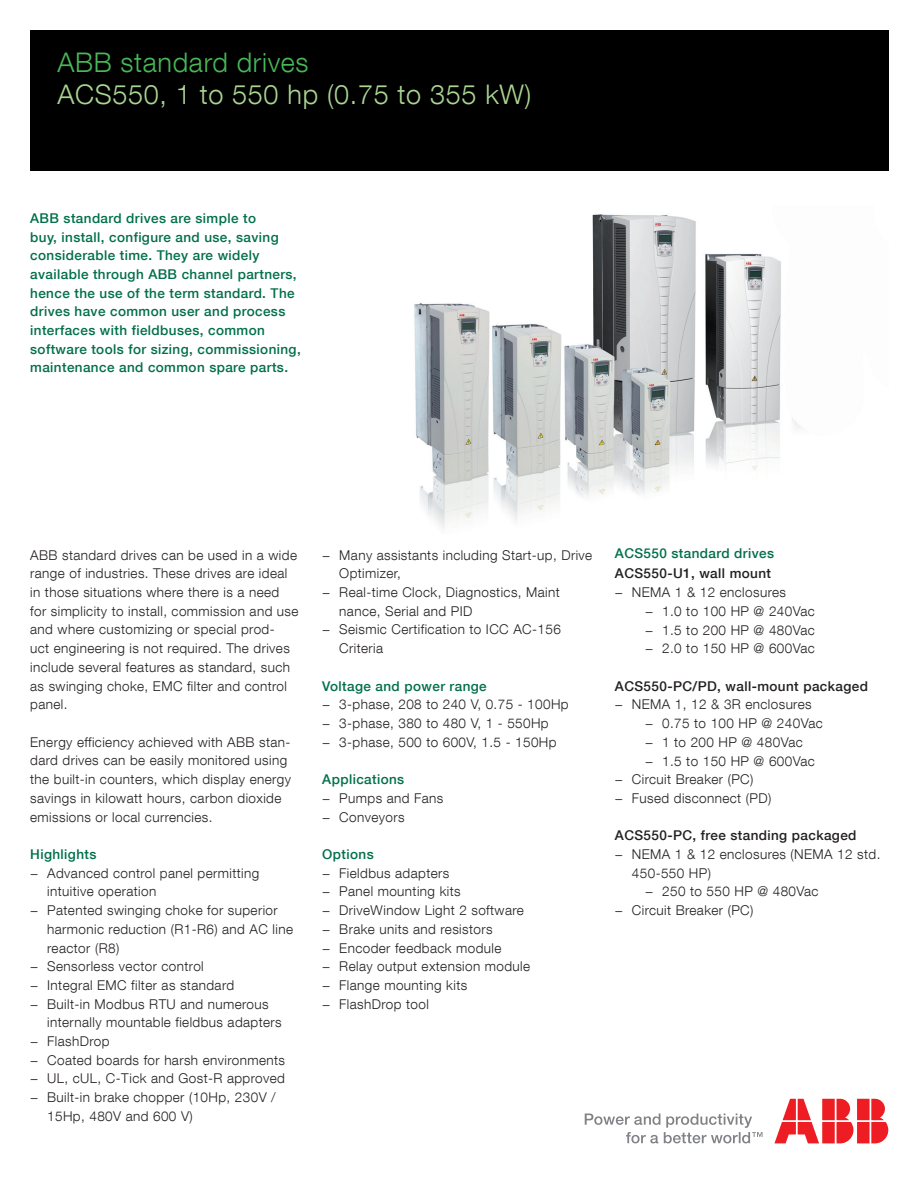
<style>
.page{position:relative;width:918px;height:1188px;background:#fff}
.page>*{position:absolute;margin:0;border:0;box-sizing:border-box;transform-origin:0 0}
.t1{font:300 27px "ABB Neue Helvetica";letter-spacing:.025em;color:#abd593}
.t2{font:300 27px "ABB Neue Helvetica";letter-spacing:.025em;color:#49b857}
.t3{font:300 13.5px/18.8px "ABB Neue Helvetica";letter-spacing:.03em;color:#231f20}
.t4{font:500 13.5px/18.8px "ABB Neue Helvetica";letter-spacing:.03em;color:#006f49}
.t5{font:500 13.5px "ABB Neue Helvetica";letter-spacing:.03em;color:#231f20}
</style>
<div class="page">
<svg style="left:585px;top:1114px;width:178px;height:29px"></svg>
<svg style="left:774px;top:1099px;width:114px;height:44px"></svg>
<div style="left:30px;top:30px;width:858px;height:141px;background:#000"></div>
<img style="left:414px;top:214px;width:388px;height:316px">
<h1 class="t2" style="left:57px;top:46px;width:253px">ABB standard drives</h1>
<h1 class="t1" style="left:57px;top:77px;width:475px">ACS550, 1 to 550 hp (0.75 to 355 kW)</h1>
<p class="t4" style="left:30px;top:208px;width:272px">ABB standard drives are simple to<br>buy, install, configure and use, saving considerable time. They are widely available through ABB channel partners, hence the use of the term standard. The drives have common user and process interfaces with fieldbuses, common software tools for sizing, commissioning, maintenance and common spare parts.</p>
<p class="t3" style="left:30px;top:545px;width:270px">ABB standard drives can be used in a wide range of industries. These drives are ideal in those situations where there is a need for simplicity to install, commission and use and where customizing or special prod-<br>uct engineering is not required. The drives include several features as standard, such as swinging choke, EMC filter and control panel.</p>
<p class="t3" style="left:30px;top:732px;width:262px">Energy efficiency achieved with ABB stan&shy;dard drives can be easily monitored using the built-in counters, which display energy savings in kilowatt hours, carbon dioxide emissions or local currencies.</p>
<p class="t4" style="left:30px;top:845px;width:68px">Highlights</p>
<p class="t3" style="left:30px;top:863px;width:231px">− Advanced control panel permitting</p>
<p class="t3" style="left:47px;top:882px;width:111px">intuitive operation</p>
<p class="t3" style="left:30px;top:901px;width:249px">− Patented swinging choke for superior</p>
<p class="t3" style="left:47px;top:919px;width:247px">harmonic reduction (R1-R6) and AC line</p>
<p class="t3" style="left:47px;top:938px;width:74px">reactor (R8)</p>
<p class="t3" style="left:30px;top:957px;width:175px">− Sensorless vector control</p>
<p class="t3" style="left:30px;top:975px;width:205px">− Integral EMC filter as standard</p>
<p class="t3" style="left:30px;top:994px;width:240px">− Built-in Modbus RTU and numerous</p>
<p class="t3" style="left:47px;top:1013px;width:236px">internally mountable fieldbus adapters</p>
<p class="t3" style="left:30px;top:1032px;width:81px">− FlashDrop</p>
<p class="t3" style="left:30px;top:1050px;width:256px">− Coated boards for harsh environments</p>
<p class="t3" style="left:30px;top:1069px;width:256px">− UL, cUL, C-Tick and Gost-R approved</p>
<p class="t3" style="left:30px;top:1088px;width:247px">− Built-in brake chopper (10Hp, 230V /</p>
<p class="t3" style="left:47px;top:1106px;width:147px">15Hp, 480V and 600 V)</p>
<p class="t3" style="left:322px;top:545px;width:271px">− Many assistants including Start-up, Drive</p>
<p class="t3" style="left:339px;top:564px;width:63px">Optimizer,</p>
<p class="t3" style="left:322px;top:583px;width:239px">− Real-time Clock, Diagnostics, Maint</p>
<p class="t3" style="left:339px;top:601px;width:135px">nance, Serial and PID</p>
<p class="t3" style="left:322px;top:620px;width:240px">− Seismic Certification to ICC AC-156</p>
<p class="t3" style="left:339px;top:639px;width:45px">Criteria</p>
<p class="t4" style="left:322px;top:676px;width:166px">Voltage and power range</p>
<p class="t3" style="left:322px;top:695px;width:248px">− 3-phase, 208 to 240 V, 0.75 - 100Hp − 3-phase, 380 to 480 V, 1 - 550Hp<br>− 3-phase, 500 to 600V, 1.5 - 150Hp</p>
<p class="t4" style="left:322px;top:770px;width:83px">Applications</p>
<p class="t3" style="left:322px;top:788px;width:123px">− Pumps and Fans − Conveyors</p>
<p class="t4" style="left:322px;top:844px;width:53px">Options</p>
<p class="t3" style="left:322px;top:863px;width:209px">− Fieldbus adapters<br>− Panel mounting kits<br>− DriveWindow Light 2 software − Brake units and resistors<br>− Encoder feedback module<br>− Relay output extension module − Flange mounting kits<br>− FlashDrop tool</p>
<p class="t4" style="left:615px;top:544px;width:161px">ACS550 standard drives</p>
<p class="t5" style="left:615px;top:565px;width:158px">ACS550-U1, wall mount</p>
<p class="t3" style="left:645px;top:583px;width:171px;text-indent:-30px">− NEMA 1 &amp; 12 enclosures<br>− 1.0 to 100 HP @ 240Vac − 1.5 to 200 HP @ 480Vac − 2.0 to 150 HP @ 600Vac</p>
<p class="t5" style="left:615px;top:678px;width:255px">ACS550-PC/PD, wall-mount packaged</p>
<p class="t3" style="left:615px;top:695px;width:198px">− NEMA 1, 12 &amp; 3R enclosures</p>
<p class="t3" style="left:645px;top:714px;width:179px">− 0.75 to 100 HP @ 240Vac</p>
<p class="t3" style="left:645px;top:732px;width:159px">− 1 to 200 HP @ 480Vac</p>
<p class="t3" style="left:645px;top:751px;width:171px">− 1.5 to 150 HP @ 600Vac</p>
<p class="t3" style="left:615px;top:770px;width:140px">− Circuit Breaker (PC)</p>
<p class="t3" style="left:615px;top:788px;width:158px">− Fused disconnect (PD)</p>
<p class="t5" style="left:615px;top:827px;width:243px">ACS550-PC, free standing packaged</p>
<p class="t3" style="left:615px;top:845px;width:267px">− NEMA 1 &amp; 12 enclosures (NEMA 12 std.</p>
<p class="t3" style="left:632px;top:863px;width:81px">450-550 HP)</p>
<p class="t3" style="left:645px;top:882px;width:175px">− 250 to 550 HP @ 480Vac</p>
<p class="t3" style="left:615px;top:901px;width:140px">− Circuit Breaker (PC)</p>
</div>
